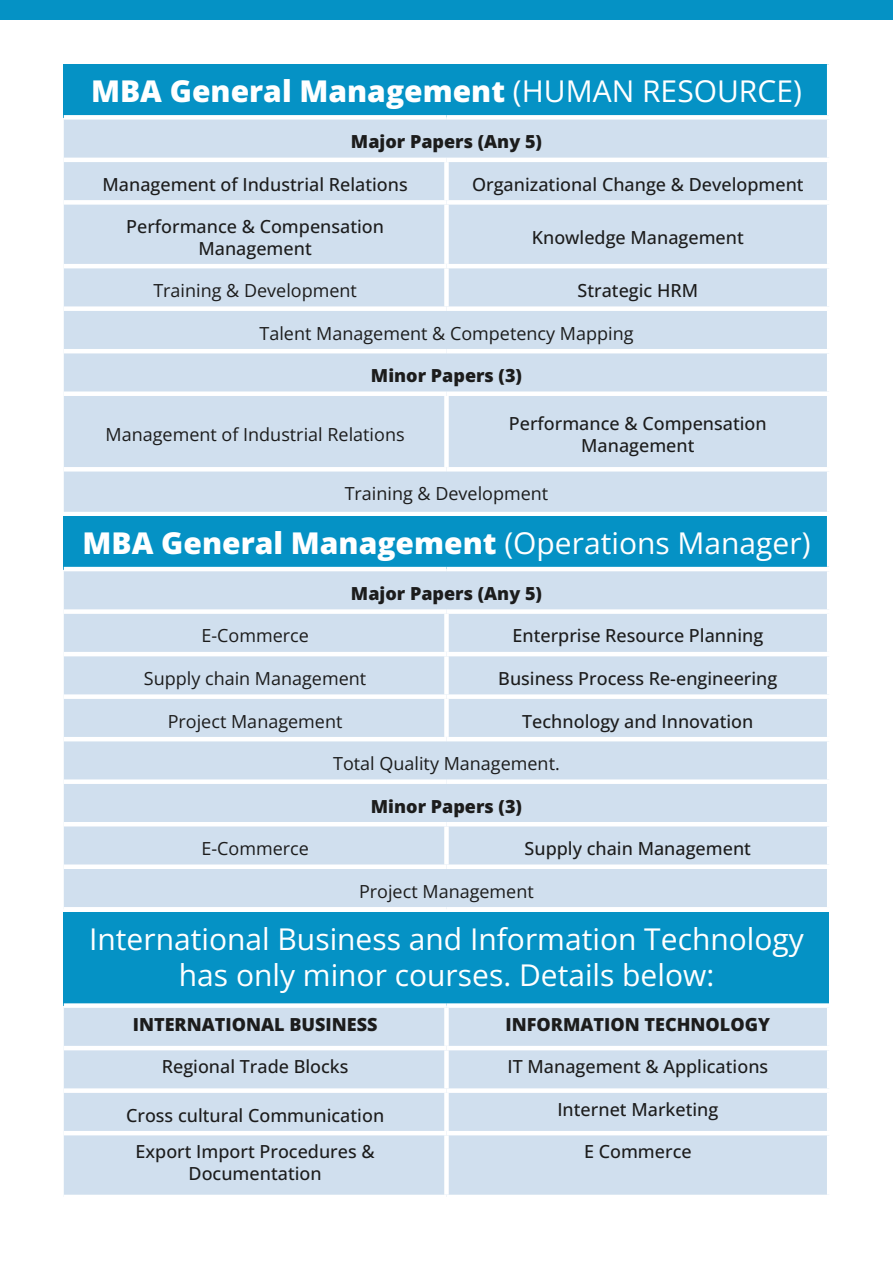
<style>
.page{position:relative;width:893px;height:1263px;background:#fff}
.page>*{position:absolute;margin:0;border:0;box-sizing:border-box;transform-origin:0 0}
.t1{font:30px/36px "Open Sans";color:#fff;text-align:center}
.t2{font:800 30px "Open Sans";color:#fff}
.t3{font:500 18px/21.6px "Open Sans";color:#1c1c1c;text-align:center}
.t4{font:18px "Open Sans";color:#1c1c1c}
.t5{font:800 18px "Open Sans";color:#1c1c1c}
.s1{font-weight:400}
</style>
<div class="page">
<div style="left:64px;top:516px;width:765px;height:53px;background:#0592c5"></div>
<div style="left:64px;top:571px;width:763px;height:336px;background:#d0dfee"></div>
<div style="left:64px;top:609px;width:382px;height:5px;background:#fff"></div>
<div style="left:446px;top:609px;width:385px;height:5px;background:#fff"></div>
<div style="left:444px;top:614px;width:5px;height:38px;background:#fff"></div>
<hr style="left:64px;top:652px;width:382px;height:4px;background:#fff">
<hr style="left:446px;top:652px;width:385px;height:4px;background:#fff">
<div style="left:444px;top:656px;width:5px;height:38px;background:#fff"></div>
<div style="left:64px;top:694px;width:382px;height:5px;background:#fff"></div>
<div style="left:446px;top:694px;width:385px;height:5px;background:#fff"></div>
<div style="left:444px;top:699px;width:5px;height:38px;background:#fff"></div>
<hr style="left:64px;top:737px;width:382px;height:4px;background:#fff">
<hr style="left:446px;top:737px;width:385px;height:4px;background:#fff">
<div style="left:64px;top:779px;width:382px;height:5px;background:#fff"></div>
<div style="left:446px;top:779px;width:385px;height:5px;background:#fff"></div>
<hr style="left:64px;top:822px;width:382px;height:4px;background:#fff">
<hr style="left:446px;top:822px;width:385px;height:4px;background:#fff">
<div style="left:444px;top:826px;width:5px;height:38px;background:#fff"></div>
<div style="left:64px;top:864px;width:382px;height:5px;background:#fff"></div>
<div style="left:446px;top:864px;width:385px;height:5px;background:#fff"></div>
<hr style="left:827px;top:516px;width:4px;height:51px;background:#fff">
<hr style="left:64px;top:567px;width:382px;height:4px;background:#fff">
<hr style="left:446px;top:567px;width:385px;height:4px;background:#fff">
<div style="left:64px;top:64px;width:765px;height:53px;background:#0592c5"></div>
<div style="left:64px;top:120px;width:763px;height:392px;background:#d0dfee"></div>
<hr style="left:64px;top:158px;width:382px;height:4px;background:#fff">
<hr style="left:446px;top:158px;width:385px;height:4px;background:#fff">
<div style="left:444px;top:162px;width:5px;height:38px;background:#fff"></div>
<div style="left:64px;top:200px;width:382px;height:5px;background:#fff"></div>
<div style="left:446px;top:200px;width:385px;height:5px;background:#fff"></div>
<div style="left:444px;top:205px;width:5px;height:59px;background:#fff"></div>
<hr style="left:64px;top:264px;width:382px;height:4px;background:#fff">
<hr style="left:446px;top:264px;width:385px;height:4px;background:#fff">
<div style="left:444px;top:268px;width:5px;height:38px;background:#fff"></div>
<div style="left:64px;top:306px;width:382px;height:5px;background:#fff"></div>
<div style="left:446px;top:306px;width:385px;height:5px;background:#fff"></div>
<hr style="left:64px;top:349px;width:382px;height:4px;background:#fff">
<hr style="left:446px;top:349px;width:385px;height:4px;background:#fff">
<div style="left:64px;top:391px;width:382px;height:5px;background:#fff"></div>
<div style="left:446px;top:391px;width:385px;height:5px;background:#fff"></div>
<div style="left:444px;top:396px;width:5px;height:71px;background:#fff"></div>
<hr style="left:64px;top:467px;width:382px;height:4px;background:#fff">
<hr style="left:446px;top:467px;width:385px;height:4px;background:#fff">
<hr style="left:827px;top:64px;width:4px;height:51px;background:#fff">
<div style="left:64px;top:115px;width:382px;height:5px;background:#fff"></div>
<div style="left:446px;top:115px;width:385px;height:5px;background:#fff"></div>
<div style="left:64px;top:912px;width:765px;height:93px;background:#0592c5"></div>
<div style="left:64px;top:1008px;width:763px;height:187px;background:#d0dfee"></div>
<div style="left:64px;top:1003px;width:382px;height:5px;background:#fff"></div>
<div style="left:446px;top:1003px;width:385px;height:5px;background:#fff"></div>
<div style="left:444px;top:1008px;width:5px;height:38px;background:#fff"></div>
<hr style="left:64px;top:1046px;width:382px;height:4px;background:#fff">
<hr style="left:446px;top:1046px;width:385px;height:4px;background:#fff">
<div style="left:444px;top:1050px;width:5px;height:38px;background:#fff"></div>
<div style="left:64px;top:1088px;width:382px;height:5px;background:#fff"></div>
<div style="left:446px;top:1088px;width:385px;height:5px;background:#fff"></div>
<div style="left:444px;top:1093px;width:5px;height:38px;background:#fff"></div>
<hr style="left:64px;top:1131px;width:382px;height:4px;background:#fff">
<hr style="left:446px;top:1131px;width:385px;height:4px;background:#fff">
<div style="left:444px;top:1135px;width:5px;height:60px;background:#fff"></div>
<div style="left:0;top:0;width:893px;height:19px;background:#0592c5"></div>
<h1 class="t2" style="left:91px;top:69px;width:712px">MBA General Management <span class="s1">(HUMAN RESOURCE)</span></h1>
<p class="t5" style="left:351px;top:128px;width:193px">Major Papers (Any 5)</p>
<p class="t3" style="left:103px;top:173px;width:307px">Management of Industrial Relations</p>
<p class="t3" style="left:472px;top:173px;width:333px">Organizational Change &amp; Development</p>
<p class="t3" style="left:126px;top:215px;width:259px">Performance &amp; Compensation<br>Management</p>
<p class="t3" style="left:532px;top:226px;width:214px">Knowledge Management</p>
<p class="t4" style="left:153px;top:278px;width:205px">Training &amp; Development</p>
<p class="t3" style="left:577px;top:279px;width:122px">Strategic HRM</p>
<p class="t4" style="left:259px;top:321px;width:375px">Talent Management &amp; Competency Mapping</p>
<p class="t5" style="left:371px;top:362px;width:153px">Minor Papers (3)</p>
<p class="t4" style="left:106px;top:422px;width:300px">Management of Industrial Relations</p>
<p class="t3" style="left:509px;top:413px;width:259px">Performance &amp; Compensation<br>Management</p>
<p class="t4" style="left:345px;top:481px;width:205px">Training &amp; Development</p>
<h1 class="t2" style="left:82px;top:520px;width:730px">MBA General Management <span class="s1">(Operations Manager)</span></h1>
<p class="t5" style="left:351px;top:580px;width:193px">Major Papers (Any 5)</p>
<p class="t4" style="left:201px;top:624px;width:109px">E-Commerce</p>
<p class="t3" style="left:512px;top:625px;width:252px">Enterprise Resource Planning</p>
<p class="t4" style="left:144px;top:666px;width:224px">Supply chain Management</p>
<p class="t3" style="left:498px;top:667px;width:281px">Business Process Re-engineering</p>
<p class="t4" style="left:168px;top:709px;width:176px">Project Management</p>
<p class="t3" style="left:522px;top:710px;width:233px">Technology and Innovation</p>
<p class="t4" style="left:333px;top:751px;width:228px">Total Quality Management.</p>
<p class="t5" style="left:371px;top:792px;width:153px">Minor Papers (3)</p>
<p class="t4" style="left:201px;top:836px;width:109px">E-Commerce</p>
<p class="t3" style="left:525px;top:837px;width:228px">Supply chain Management</p>
<p class="t4" style="left:359px;top:879px;width:176px">Project Management</p>
<h1 class="t1" style="left:89px;top:920px;width:716px">International Business and Information Technology has only minor courses. Details below:</h1>
<p class="t5" style="left:133px;top:1010px;width:246px">INTERNATIONAL BUSINESS</p>
<p class="t5" style="left:506px;top:1010px;width:266px">INFORMATION TECHNOLOGY</p>
<p class="t3" style="left:162px;top:1055px;width:188px">Regional Trade Blocks</p>
<p class="t3" style="left:507px;top:1055px;width:262px">IT Management &amp; Applications</p>
<p class="t3" style="left:126px;top:1104px;width:260px">Cross cultural Communication</p>
<p class="t3" style="left:557px;top:1098px;width:162px">Internet Marketing</p>
<p class="t3" style="left:136px;top:1141px;width:241px">Export Import Procedures &amp;<br>Documentation</p>
<p class="t3" style="left:584px;top:1141px;width:109px">E Commerce</p>
</div>
